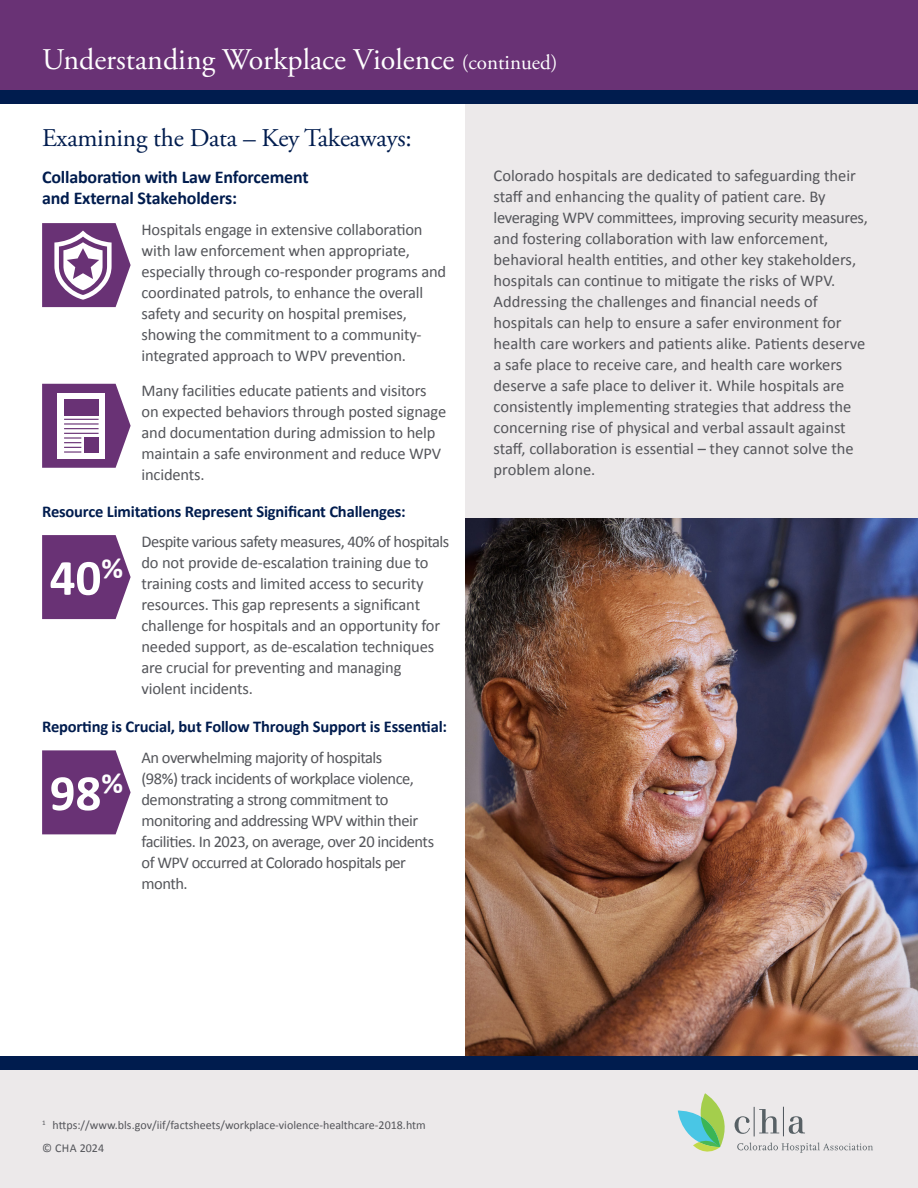
<style>
.page{position:relative;width:918px;height:1188px;background:#fff}
.page>*{position:absolute;margin:0;border:0;box-sizing:border-box;transform-origin:0 0}
.t1{font:700 51px "Calibri";color:#fff}
.t2{font:30px "Adobe Garamond Pro";color:#fff}
.t3{font:25.5px "Adobe Garamond Pro";letter-spacing:-.01em;color:#001c4e}
.t4{font:700 18px "Calibri";letter-spacing:-.01em;color:#001c4e}
.t5{font:16.5px/21px "Calibri";letter-spacing:-.01em;color:#54555a}
.t6{font:16.5px/21px "Calibri";letter-spacing:-.03em;color:#54555a}
.t7{font:700 16.5px "Calibri";letter-spacing:-.01em;color:#001c4e}
.t8{font:12px "Calibri";color:#54555a}
.s1{font-size:21px}
</style>
<div class="page">
<div style="left:0;top:1063px;width:918px;height:125px;background:#ece9ea"></div>
<div style="left:465px;top:47px;width:453px;height:865px;background:#ece9ea"></div>
<div style="left:0;top:0;width:918px;height:94px;background:#693275"></div>
<div style="left:0;top:90px;width:918px;height:14px;background:#001c4e"></div>
<svg style="left:42px;top:223px;width:89px;height:84px"></svg>
<svg style="left:42px;top:384px;width:89px;height:84px"></svg>
<div style="left:84px;top:437px;width:15px;height:16px;background:#693275"></div>
<svg style="left:42px;top:535px;width:89px;height:84px;background:#764481"></svg>
<svg style="left:42px;top:750px;width:89px;height:84px;background:#774581"></svg>
<img style="left:465px;top:518px;width:453px;height:538px">
<svg style="left:678px;top:1093px;width:195px;height:60px"></svg>
<div style="left:0;top:1056px;width:918px;height:14px;background:#001c4e"></div>
<p class="t2" style="left:42px;top:41px;width:517px">Understanding Workplace Violence <span class="s1">(continued)</span></p>
<p class="t3" style="left:42px;top:123px;width:371px">Examining the Data – Key Takeaways:</p>
<p class="t4" style="left:42px;top:166px;width:268px">Collaboration with Law Enforcement</p>
<p class="t4" style="left:42px;top:187px;width:196px">and External Stakeholders:</p>
<p class="t5" style="left:141px;top:220px;width:306px">Hospitals engage in extensive collaboration with law enforcement when appropriate, especially through co-responder programs and coordinated patrols, to enhance the overall safety and security on hospital premises, showing the commitment to a community&shy;integrated approach to WPV prevention.</p>
<p class="t5" style="left:141px;top:380px;width:306px">Many facilities educate patients and visitors on expected behaviors through posted signage and documentation during admission to help maintain a safe environment and reduce WPV incidents.</p>
<p class="t7" style="left:42px;top:501px;width:365px">Resource Limitations Represent Significant Challenges:</p>
<p class="t5" style="left:141px;top:532px;width:309px">Despite various safety measures, 40% of hospitals do not provide de-escalation training due to training costs and limited access to security resources. This gap represents a significant challenge for hospitals and an opportunity for needed support, as de-escalation techniques are crucial for preventing and managing violent incidents.</p>
<p class="t1" style="left:50px;top:545px;width:75px">40<sup>%</sup></p>
<p class="t7" style="left:42px;top:716px;width:407px">Reporting is Crucial, but Follow Through Support is Essential:</p>
<p class="t6" style="left:141px;top:747px;width:294px">An overwhelming majority of hospitals<br>(98%) track incidents of workplace violence, demonstrating a strong commitment to monitoring and addressing WPV within their facilities. In 2023, on average, over 20 incidents of WPV occurred at Colorado hospitals per month.</p>
<p class="t1" style="left:50px;top:760px;width:75px">98<sup>%</sup></p>
<p class="t5" style="left:494px;top:165px;width:364px">Colorado hospitals are dedicated to safeguarding their</p>
<p class="t5" style="left:494px;top:186px;width:376px">staff and enhancing the quality of patient care. By leveraging WPV committees, improving security measures,</p>
<p class="t5" style="left:494px;top:228px;width:373px">and fostering collaboration with law enforcement, behavioral health entities, and other key stakeholders, hospitals can continue to mitigate the risks of WPV.<br>Addressing the challenges and financial needs of hospitals can help to ensure a safer environment for health care workers and patients alike. Patients deserve a safe place to receive care, and health care workers deserve a safe place to deliver it. While hospitals are consistently implementing strategies that address the concerning rise of physical and verbal assault against staff, collaboration is essential – they cannot solve the problem alone.</p>
<p class="t8" style="left:42px;top:1117px;width:385px"><sup>1</sup> https://www.bls.gov/iif/factsheets/workplace-violence-healthcare-2018.htm</p>
<p class="t8" style="left:42px;top:1140px;width:63px">© CHA 2024</p>
</div>
